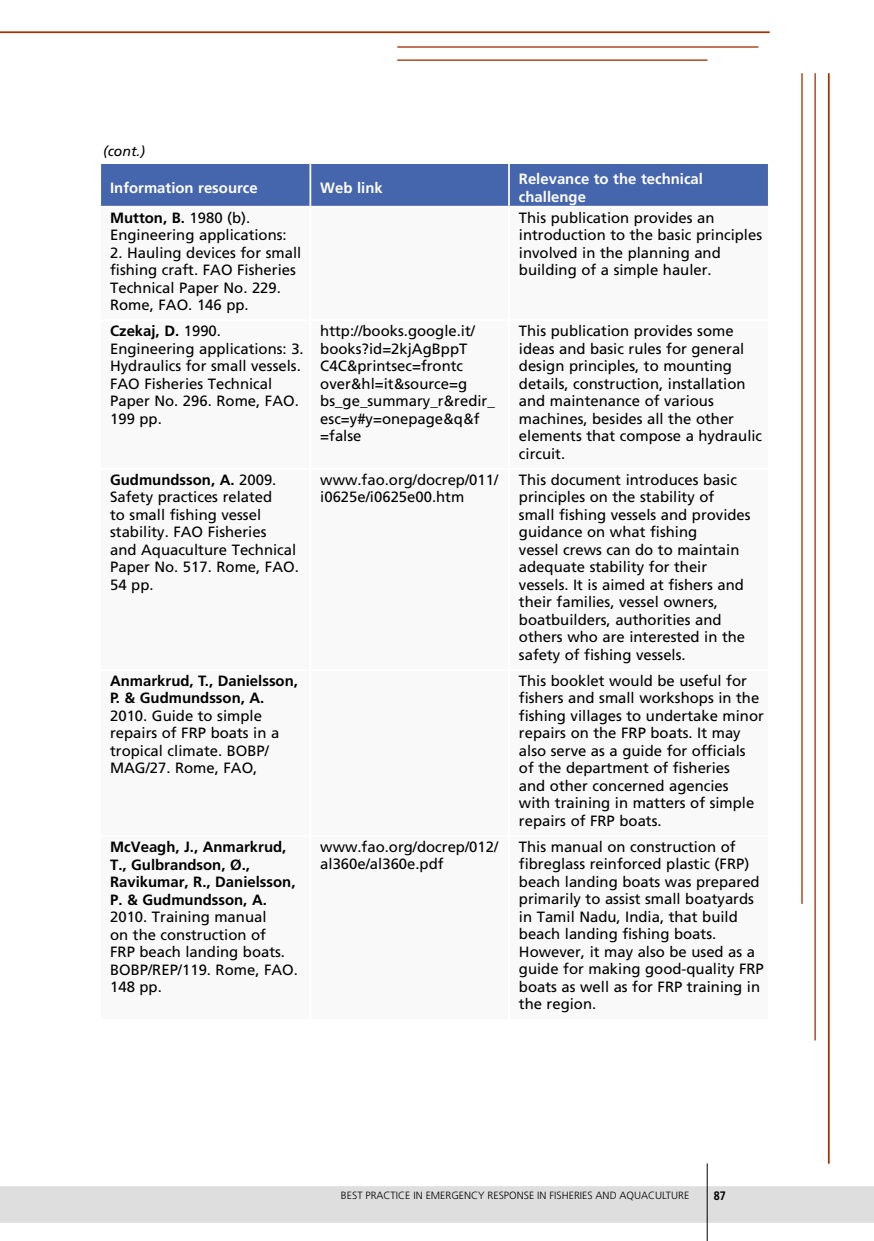
<style>
.page{position:relative;width:874px;height:1241px;background:#fff}
.page>*{position:absolute;margin:0;border:0;box-sizing:border-box;transform-origin:0 0}
.t1{font:14.88px/17.5px "Frutiger LT Std";color:#000}
.t2{font:700 14.88px/17.5px "Frutiger LT Std";color:#000}
.t3{font:700 14.88px/17.5px "Frutiger LT Std";color:#fff}
.t4{font:italic 14px "Frutiger LT Std";color:#000}
.t5{font:700 12.25px "Frutiger LT Std";color:#000;scale:.88 1}
.t6{font:300 10.5px "Frutiger LT Std";color:#000}
.s1{font-weight:700}
</style>
<div class="page">
<div style="left:0;top:1185px;width:873px;height:37px;background:#dfdede"></div>
<hr style="left:706px;top:1163px;width:1px;height:77px;background:#000">
<hr style="left:800px;top:73px;width:2px;height:830px;background:#a23105">
<hr style="left:827px;top:73px;width:2px;height:1090px;background:#a23105">
<hr style="left:814px;top:73px;width:1px;height:967px;background:#a23105">
<hr style="left:0;top:31px;width:769px;height:2px;background:#a23105">
<hr style="left:397px;top:59px;width:310px;height:2px;background:#a23105">
<hr style="left:397px;top:46px;width:361px;height:2px;background:#a23105">
<div style="left:101px;top:164px;width:666px;height:42px;background:#4565ad"></div>
<hr style="left:309px;top:164px;width:2px;height:42px;background:#fff">
<hr style="left:508px;top:164px;width:1px;height:42px;background:#fff">
<p class="t4" style="left:103px;top:143px;width:43px">(cont.)</p>
<p class="t3" style="left:110px;top:179px;width:149px">Information resource</p>
<p class="t3" style="left:320px;top:179px;width:64px">Web link</p>
<p class="t3" style="left:518px;top:170px;width:185px">Relevance to the technical challenge</p>
<p class="t1" style="left:110px;top:209px;width:178px"><span class="s1">Mutton, B.</span> 1980 (b).<br>Engineering applications:</p>
<p class="t1" style="left:110px;top:244px;width:192px">2. Hauling devices for small fishing craft. FAO Fisheries<br>Technical Paper No. 229.<br>Rome, FAO. 146 pp.</p>
<p class="t1" style="left:518px;top:209px;width:244px">This publication provides an introduction to the basic principles involved in the planning and building of a simple hauler.</p>
<p class="t1" style="left:110px;top:322px;width:195px"><span class="s1">Czekaj, D.</span> 1990.<br>Engineering applications: 3.<br>Hydraulics for small vessels.<br>FAO Fisheries Technical<br>Paper No. 296. Rome, FAO.<br>199 pp.</p>
<p class="t1" style="left:320px;top:322px;width:176px">http://books.google.it/ books?id=2kjAgBppT<br>C4C&amp;printsec=frontc over&amp;hl=it&amp;source=g bs_ge_summary_r&amp;redir_ esc=y#y=onepage&amp;q&amp;f =false</p>
<p class="t1" style="left:518px;top:322px;width:245px">This publication provides some ideas and basic rules for general design principles, to mounting details, construction, installation and maintenance of various machines, besides all the other elements that compose a hydraulic circuit.</p>
<p class="t1" style="left:110px;top:471px;width:190px"><span class="s1">Gudmundsson, A.</span> 2009.<br>Safety practices related<br>to small fishing vessel stability. FAO Fisheries<br>and Aquaculture Technical<br>Paper No. 517. Rome, FAO.<br>54 pp.</p>
<p class="t1" style="left:320px;top:471px;width:179px">www.fao.org/docrep/011/ i0625e/i0625e00.htm</p>
<p class="t1" style="left:518px;top:471px;width:233px">This document introduces basic principles on the stability of small fishing vessels and provides guidance on what fishing<br>vessel crews can do to maintain adequate stability for their vessels. It is aimed at fishers and their families, vessel owners, boatbuilders, authorities and others who are interested in the safety of fishing vessels.</p>
<p class="t2" style="left:110px;top:672px;width:189px">Anmarkrud, T., Danielsson,<br>P. &amp; Gudmundsson, A.</p>
<p class="t1" style="left:110px;top:707px;width:171px">2010. Guide to simple repairs of FRP boats in a tropical climate. BOBP/<br>MAG/27. Rome, FAO,</p>
<p class="t1" style="left:518px;top:672px;width:246px">This booklet would be useful for fishers and small workshops in the fishing villages to undertake minor repairs on the FRP boats. It may also serve as a guide for officials of the department of fisheries<br>and other concerned agencies<br>with training in matters of simple repairs of FRP boats.</p>
<p class="t2" style="left:110px;top:838px;width:187px">McVeagh, J., Anmarkrud,<br>T., Gulbrandson, Ø.,<br>Ravikumar, R., Danielsson,<br>P. &amp; Gudmundsson, A.</p>
<p class="t1" style="left:110px;top:908px;width:189px">2010. Training manual<br>on the construction of<br>FRP beach landing boats.<br>BOBP/REP/119. Rome, FAO.<br>148 pp.</p>
<p class="t1" style="left:320px;top:838px;width:179px">www.fao.org/docrep/012/ al360e/al360e.pdf</p>
<p class="t1" style="left:518px;top:838px;width:246px">This manual on construction of fibreglass reinforced plastic (FRP) beach landing boats was prepared primarily to assist small boatyards in Tamil Nadu, India, that build beach landing fishing boats.<br>However, it may also be used as a guide for making good-quality FRP boats as well as for FRP training in the region.</p>
<p class="t6" style="left:341px;top:1189px;width:349px">BEST PRACTICE IN EMERGENCY RESPONSE IN FISHERIES AND AQUACULTURE</p>
<p class="t5" style="left:713px;top:1187px;width:15px">87</p>
</div>
